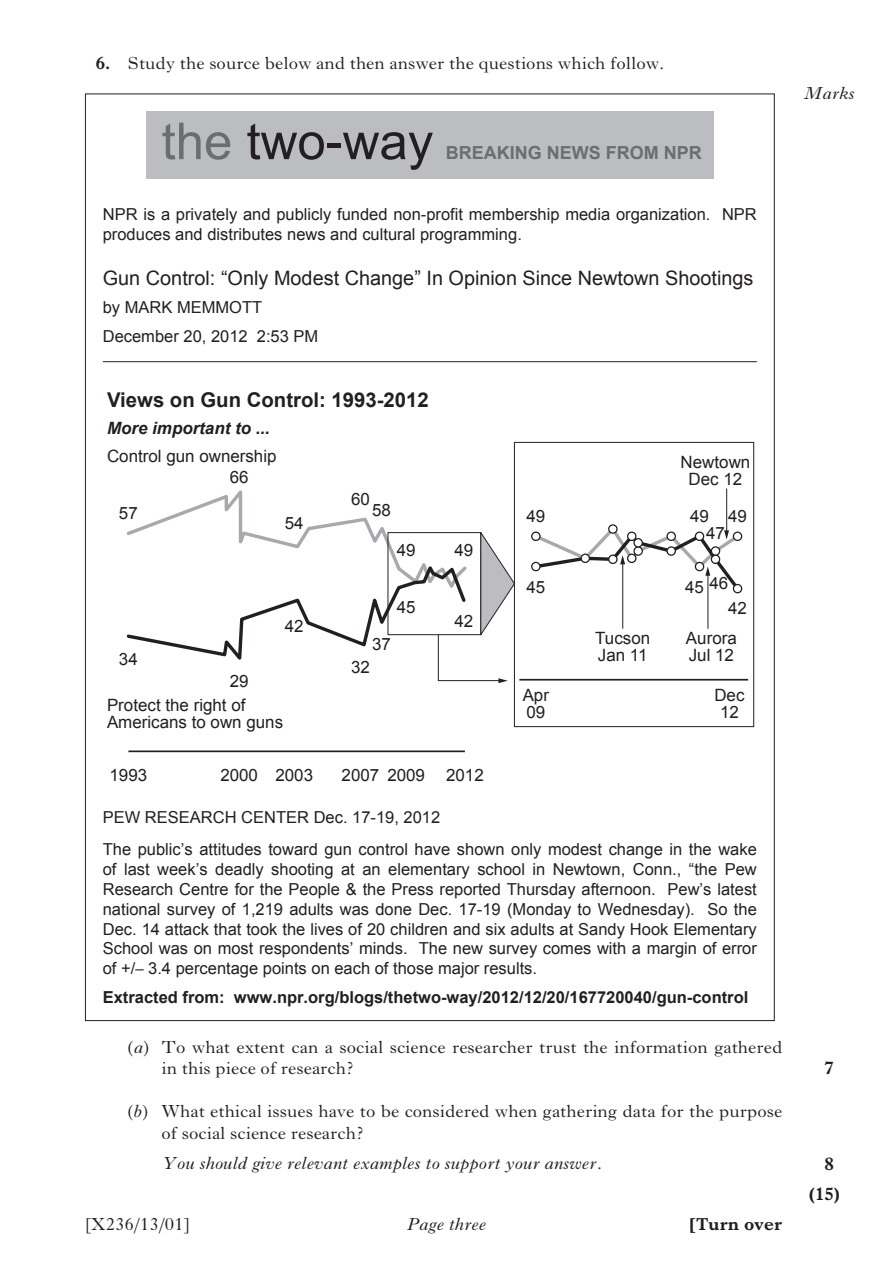
<style>
.page{position:relative;width:893px;height:1263px;background:#fff}
.page>*{position:absolute;margin:0;border:0;box-sizing:border-box;transform-origin:0 0}
.t1{font:51px "Arial";color:#231f20}
.t2{font:700 20.4px "Arial";color:#231f20}
.Question__a{font:19.8px "Arial";color:#231f20}
.Question__a-2{font:18px/21.6px "Imprint";color:#231f20}
.Main_Stem{font:italic 18px "Imprint";color:#231f20}
.t3{font:700 18px "Arial";color:#6c6d70}
.Text{font:700 18px "Imprint";color:#231f20}
.Marks_Header{font:italic 18px "Imprint";color:#231f20}
.t4{font:16.95px/17px "Arial";color:#231f20}
.t5{font:italic 700 16.95px "Arial";color:#231f20}
.Question__a-3{font:16.5px/19.8px "Arial";color:#231f20}
.Question__a-4{font:700 16.5px "Arial";color:#231f20}
.s1{font-weight:700}
.s2{color:#6c6d70}
.s3{font-family:"Imprint"}
.s4{font-style:italic}
</style>
<div class="page">
<hr style="left:103px;top:361px;width:654px;height:1px;background:#231f20">
<div style="left:146px;top:111px;width:568px;height:68px;background:#bcbdc0"></div>
<svg style="left:126px;top:490px;width:344px;height:177px"></svg>
<div style="left:388px;top:532px;width:93px;height:103px;border:1px solid #231f20"></div>
<svg style="left:480px;top:531px;width:34px;height:106px"></svg>
<div style="left:514px;top:442px;width:240px;height:285px;border:1px solid #231f20"></div>
<hr style="left:622px;top:563px;width:1px;height:65px;background:#231f20">
<hr style="left:707px;top:574px;width:1px;height:54px;background:#231f20">
<hr style="left:519px;top:679px;width:229px;height:1px;background:#231f20">
<hr style="left:726px;top:489px;width:1px;height:43px;background:#231f20">
<svg style="left:531px;top:523px;width:211px;height:70px"></svg>
<hr style="left:438px;top:680px;width:62px;height:1px;background:#231f20">
<svg style="left:498px;top:678px;width:10px;height:5px"></svg>
<hr style="left:438px;top:635px;width:1px;height:46px;background:#231f20">
<hr style="left:128px;top:750px;width:337px;height:2px;background:#231f20">
<p class="Question__a-2" style="left:96px;top:52px;width:570px"><span class="s1">6.</span> Study the source below and then answer the questions which follow.</p>
<p class="t1" style="left:162px;top:108px;width:273px"><span class="s2">the</span> two-way</p>
<p class="t3" style="left:446px;top:141px;width:257px">BREAKING NEWS FROM NPR</p>
<p class="Question__a-3" style="left:103px;top:204px;width:656px">NPR is a privately and publicly funded non-profit membership media organization. NPR produces and distributes news and cultural programming.</p>
<p class="Question__a" style="left:103px;top:265px;width:652px">Gun Control: “Only Modest Change” In Opinion Since Newtown Shootings</p>
<p class="Question__a-3" style="left:103px;top:298px;width:161px">by MARK MEMMOTT</p>
<p class="Question__a-3" style="left:103px;top:326px;width:217px">December 20, 2012 2:53 PM</p>
<p class="t2" style="left:107px;top:386px;width:323px">Views on Gun Control: 1993-2012</p>
<p class="t5" style="left:107px;top:416px;width:164px">More important to ...</p>
<p class="t4" style="left:107px;top:448px;width:171px">Control gun ownership</p>
<p class="t4" style="left:119px;top:504px;width:20px">57</p>
<p class="t4" style="left:119px;top:650px;width:20px">34</p>
<p class="t4" style="left:230px;top:469px;width:20px">66</p>
<p class="t4" style="left:230px;top:672px;width:20px">29</p>
<p class="t4" style="left:285px;top:514px;width:20px">54</p>
<p class="t4" style="left:285px;top:618px;width:20px">42</p>
<p class="t4" style="left:107px;top:697px;width:178px">Protect the right of<br>Americans to own guns</p>
<p class="t4" style="left:351px;top:491px;width:20px">60</p>
<p class="t4" style="left:372px;top:501px;width:20px">58</p>
<p class="t4" style="left:397px;top:542px;width:20px">49</p>
<p class="t4" style="left:397px;top:599px;width:20px">45</p>
<p class="t4" style="left:372px;top:635px;width:20px">37</p>
<p class="t4" style="left:351px;top:659px;width:20px">32</p>
<p class="t4" style="left:454px;top:542px;width:20px">49</p>
<p class="t4" style="left:454px;top:612px;width:20px">42</p>
<p class="t4" style="left:110px;top:767px;width:39px">1993</p>
<p class="t4" style="left:220px;top:767px;width:94px">2000 2003</p>
<p class="t4" style="left:342px;top:767px;width:144px">2007 2009 2012</p>
<p class="t4" style="left:526px;top:508px;width:20px">49</p>
<p class="t4" style="left:526px;top:578px;width:20px">45</p>
<p class="t4" style="left:523px;top:687px;width:28px">Apr<br>09</p>
<p class="t4" style="left:595px;top:630px;width:56px">Tucson<br>Jan 11</p>
<p class="t4" style="left:681px;top:453px;width:71px;text-align:center">Newtown<br>Dec 12</p>
<p class="t4" style="left:690px;top:508px;width:20px">49</p>
<p class="t4" style="left:728px;top:508px;width:20px">49</p>
<p class="t4" style="left:706px;top:524px;width:20px">47</p>
<p class="t4" style="left:685px;top:577px;width:45px">45 46</p>
<p class="t4" style="left:728px;top:600px;width:20px">42</p>
<p class="t4" style="left:686px;top:630px;width:52px">Aurora<br>Jul 12</p>
<p class="t4" style="left:714px;top:687px;width:32px;text-align:center">Dec<br>12</p>
<p class="Question__a-3" style="left:103px;top:807px;width:339px">PEW RESEARCH CENTER Dec. 17-19, 2012</p>
<p class="Question__a-3" style="left:103px;top:840px;width:656px;text-align:justify">The public’s attitudes toward gun control have shown only modest change in the wake of last week’s deadly shooting at an elementary school in Newtown, Conn., “the Pew Research Centre for the People &amp; the Press reported Thursday afternoon. Pew’s latest national survey of 1,219 adults was done Dec. 17-19 (Monday to Wednesday). So the Dec. 14 attack that took the lives of 20 children and six adults at Sandy Hook Elementary School was on most respondents’ minds. The new survey comes with a margin of error of +/<span class="s3">–</span> 3.4 percentage points on each of those major results.</p>
<p class="Question__a-4" style="left:103px;top:986px;width:647px">Extracted from: www.npr.org/blogs/thetwo-way/2012/12/20/167720040/gun-control</p>
<p class="Question__a-2" style="left:162px;top:1036px;width:622px;text-indent:-34px">(<span class="s4">a</span>) To what extent can a social science researcher trust the information gathered in this piece of research?</p>
<p class="Question__a-2" style="left:162px;top:1100px;width:622px;text-indent:-34px">(<span class="s4">b</span>) What ethical issues have to be considered when gathering data for the purpose of social science research?</p>
<p class="Main_Stem" style="left:162px;top:1152px;width:442px">You should give relevant examples to support your answer.</p>
<p class="Question__a-2" style="left:85px;top:1213px;width:106px">[X236/13/01]</p>
<p class="Main_Stem" style="left:407px;top:1213px;width:81px">Page three</p>
<p class="Text" style="left:689px;top:1213px;width:95px">[Turn over</p>
<p class="Marks_Header" style="left:804px;top:82px;width:52px">Marks</p>
<p class="Text" style="left:824px;top:1058px;width:11px">7</p>
<p class="Text" style="left:824px;top:1153px;width:11px">8</p>
<p class="Text" style="left:809px;top:1183px;width:33px">(15)</p>
</div>
